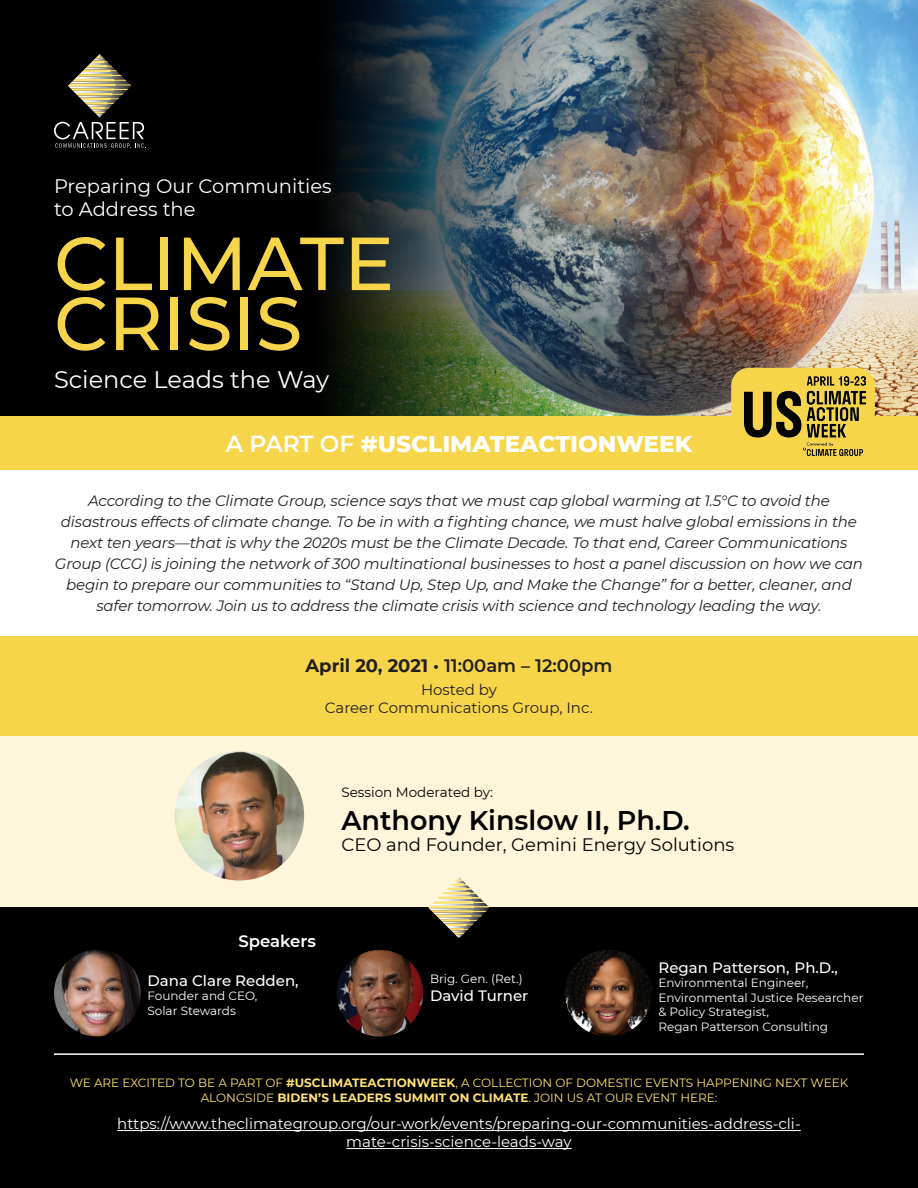
<style>
.page{position:relative;width:918px;height:1188px;background:#fff}
.page>*{position:absolute;margin:0;border:0;box-sizing:border-box;transform-origin:0 0}
.t1{font:500 75px/60px "Montserrat";color:#f6d54b}
.t2{font:600 27px "Montserrat";color:#000}
.t3{font:24px "Montserrat";color:#fff}
.t4{font:800 23.25px "Montserrat";color:#fff}
.t5{font:19.5px/23.4px "Montserrat";color:#fff}
.t6{font:18px "Montserrat";color:#000}
.t7{font:600 18px "Montserrat";color:#231f20}
.t8{font:600 16.5px "Montserrat";color:#fff}
.t9{font:italic 15px/21px "Montserrat";letter-spacing:-.01em;color:#231f20;text-align:center}
.t10{font:15px/18px "Montserrat";color:#fff;text-align:center}
.t11{font:500 15px "Montserrat";color:#fff}
.t12{font:15px/18px "Montserrat";color:#231f20;text-align:center}
.t13{font:13.5px "Montserrat";color:#000}
.t14{font:12px/14.4px "Montserrat";color:#ffe275;text-align:center}
.t15{font:12px/14.4px "Montserrat";color:#fff}
.s1{font-weight:600}
.s2{font-weight:700}
</style>
<div class="page">
<div style="left:0;top:735px;width:918px;height:188px;background:#fdf6db"></div>
<div style="left:0;top:908px;width:918px;height:280px;background:#000"></div>
<div style="left:0;top:636px;width:918px;height:99px;background:#f6d54b"></div>
<div style="left:0;top:416px;width:918px;height:54px;background:#f6d54b"></div>
<img style="left:602px;top:0;width:316px;height:416px">
<img style="left:0;top:0;width:602px;height:416px">
<img style="left:175px;top:751px;width:129px;height:130px;border-radius:65px">
<hr style="left:117px;top:1130px;width:684px;height:1px;background:#fff">
<hr style="left:346px;top:1148px;width:226px;height:1px;background:#fff">
<img style="left:54px;top:950px;width:87px;height:87px;border-radius:43px">
<img style="left:336px;top:950px;width:87px;height:87px;border-radius:43px">
<img style="left:565px;top:950px;width:87px;height:87px;border-radius:43px">
<svg style="left:428px;top:877px;width:61px;height:60px"></svg>
<hr style="left:54px;top:1053px;width:810px;height:2px;background:#fff">
<svg style="left:54px;top:54px;width:92px;height:95px"></svg>
<div style="left:731px;top:368px;width:144px;height:70px;background:#f6d54b;border-radius:18px"></div>
<img style="left:744px;top:376px;width:121px;height:79px">
<h3 class="t5" style="left:54px;top:174px;width:279px">Preparing Our Communities to Address the</h3>
<h1 class="t1" style="left:54px;top:230px;width:342px">CLIMATE<br>CRISIS</h1>
<h3 class="t3" style="left:54px;top:363px;width:277px">Science Leads the Way</h3>
<h3 class="t4" style="left:226px;top:427px;width:468px"><span class="s1">A PART OF</span> #USCLIMATEACTIONWEEK</h3>
<p class="t9" style="left:55px;top:489px;width:810px">According to the Climate Group, science says that we must cap global warming at 1.5°C to avoid the disastrous effects of climate change. To be in with a fighting chance, we must halve global emissions in the next ten years—that is why the 2020s must be the Climate Decade. To that end, Career Communications Group (CCG) is joining the network of 300 multinational businesses to host a panel discussion on how we can begin to prepare our communities to “Stand Up, Step Up, and Make the Change” for a better, cleaner, and safer tomorrow. Join us to address the climate crisis with science and technology leading the way.</p>
<p class="t7" style="left:306px;top:653px;width:308px"><span class="s2">April 20, 2021</span> • 11:00am – 12:00pm</p>
<p class="t12" style="left:325px;top:680px;width:270px">Hosted by<br>Career Communications Group, Inc.</p>
<p class="t13" style="left:341px;top:783px;width:153px">Session Moderated by:</p>
<h2 class="t2" style="left:341px;top:801px;width:350px">Anthony Kinslow II, Ph.D.</h2>
<p class="t6" style="left:341px;top:833px;width:394px">CEO and Founder, Gemini Energy Solutions</p>
<p class="t8" style="left:238px;top:929px;width:79px">Speakers</p>
<p class="t11" style="left:148px;top:970px;width:153px">Dana Clare Redden,</p>
<p class="t15" style="left:148px;top:989px;width:111px">Founder and CEO,<br>Solar Stewards</p>
<p class="t15" style="left:430px;top:971px;width:94px">Brig. Gen. (Ret.)</p>
<p class="t11" style="left:430px;top:985px;width:100px">David Turner</p>
<p class="t11" style="left:658px;top:957px;width:181px">Regan Patterson, Ph.D.,</p>
<p class="t15" style="left:658px;top:976px;width:207px">Environmental Engineer,<br>Environmental Justice Researcher &amp; Policy Strategist,<br>Regan Patterson Consulting</p>
<p class="t14" style="left:70px;top:1075px;width:780px">WE ARE EXCITED TO BE A PART OF <span class="s2">#USCLIMATEACTIONWEEK</span>, A COLLECTION OF DOMESTIC EVENTS HAPPENING NEXT WEEK<br>ALONGSIDE <span class="s2">BIDEN’S LEADERS SUMMIT ON CLIMATE</span>. JOIN US AT OUR EVENT HERE:</p>
<p class="t10" style="left:117px;top:1115px;width:685px">https://www.theclimategroup.org/our-work/events/preparing-our-communities-address-cli&shy;mate-crisis-science-leads-way</p>
</div>
